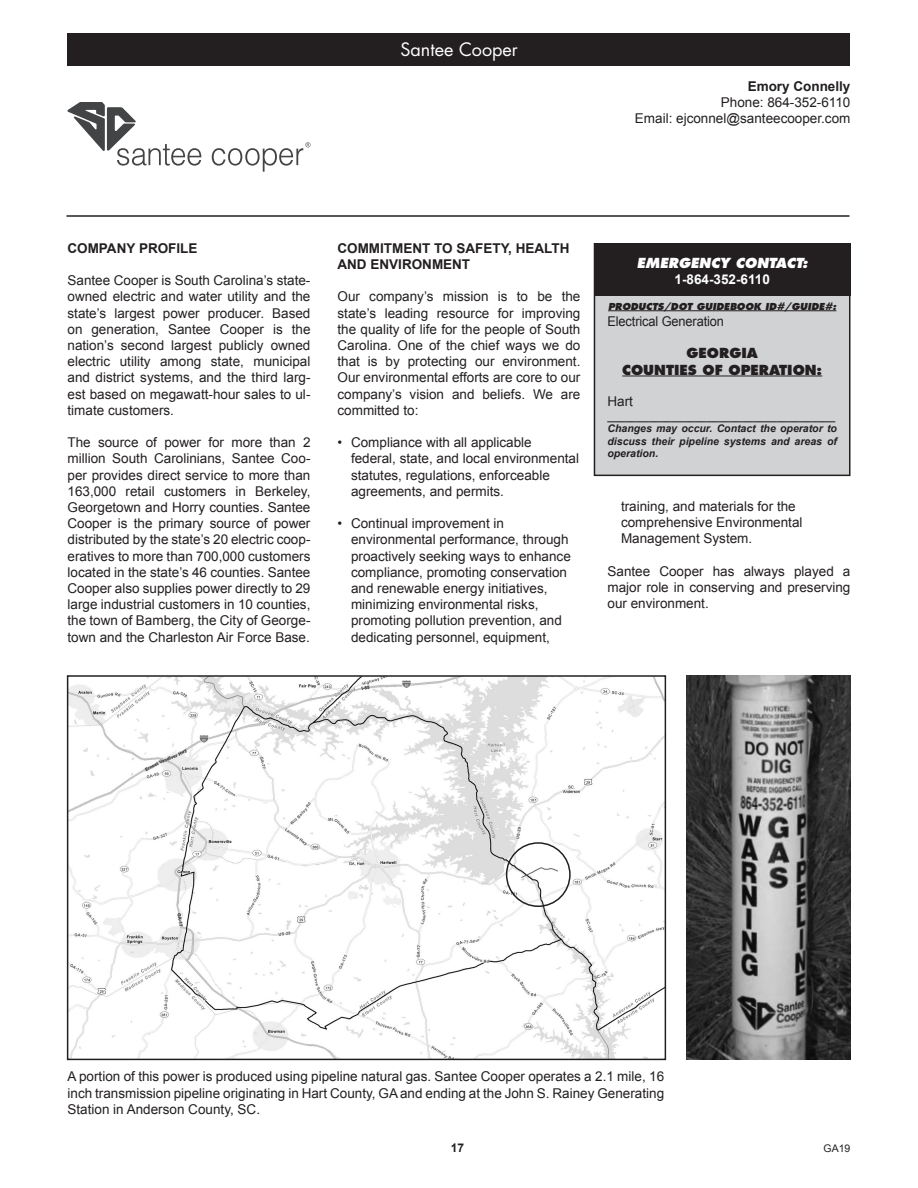
<style>
.page{position:relative;width:918px;height:1188px;background:#fff}
.page>*{position:absolute;margin:0;border:0;box-sizing:border-box;transform-origin:0 0}
.t1{font:18px "Futura";color:#fff}
.t2{font:13.5px/16.2px "Arial";color:#231f20;text-align:justify}
.t3{font:700 13.5px/16.2px "Arial";color:#231f20}
.t4{font:800 13.5px "Futura";color:#231f20}
.t5{font:13.5px "Arial";color:#231f20;scale:.95 1}
.t6{font:italic 800 13.5px "Futura";color:#fff}
.t7{font:700 13.5px "Arial";color:#fff}
.t8{font:700 12px "Arial";color:#231f20}
.t9{font:italic 700 10.5px/12.6px "Arial";color:#231f20;text-align:justify}
.t10{font:10.5px "Arial";color:#231f20}
.t11{font:italic 800 9.3px "Futura";color:#231f20}
</style>
<div class="page">
<div style="left:594px;top:244px;width:256px;height:231px;background:#d1d2d4"></div>
<div style="left:594px;top:243px;width:256px;height:233px;border:2px solid #231f20"></div>
<div style="left:594px;top:244px;width:256px;height:52px;background:#231f20"></div>
<hr style="left:608px;top:311px;width:228px;height:1px;background:#231f20">
<hr style="left:622px;top:376px;width:200px;height:1px;background:#231f20">
<hr style="left:67px;top:215px;width:783px;height:2px;background:#231f20">
<div style="left:68px;top:34px;width:782px;height:32px;background:#231f20"></div>
<img style="left:686px;top:675px;width:164px;height:384px">
<svg style="left:212px;top:142px;width:98px;height:30px"></svg>
<svg style="left:68px;top:102px;width:133px;height:64px"></svg>
<img style="left:70px;top:678px;width:593px;height:379px">
<div style="left:67px;top:675px;width:599px;height:385px;border:2px solid #231f20"></div>
<div style="left:506px;top:842px;width:65px;height:65px;border:2px solid #231f20;border-radius:50%"></div>
<p class="t1" style="left:401px;top:38px;width:119px">Santee Cooper</p>
<p class="t3" style="left:748px;top:78px;width:104px">Emory Connelly</p>
<p class="t2" style="left:721px;top:94px;width:131px">Phone: 864-352-6110</p>
<p class="t2" style="left:635px;top:111px;width:217px">Email: ejconnel@santeecooper.com</p>
<p class="t3" style="left:68px;top:240px;width:132px">COMPANY PROFILE</p>
<p class="t2" style="left:68px;top:273px;width:245px">Santee Cooper is South Carolina’s state&shy;owned electric and water utility and the state’s largest power producer. Based on generation, Santee Cooper is the nation’s second largest publicly owned electric utility among state, municipal and district systems, and the third larg&shy;est based on megawatt-hour sales to ul&shy;timate customers.</p>
<p class="t2" style="left:68px;top:435px;width:245px">The source of power for more than 2 million South Carolinians, Santee Coo&shy;per provides direct service to more than 163,000 retail customers in Berkeley, Georgetown and Horry counties. Santee Cooper is the primary source of power distributed by the state’s 20 electric coop&shy;eratives to more than 700,000 customers located in the state’s 46 counties. Santee Cooper also supplies power directly to 29 large industrial customers in 10 counties, the town of Bamberg, the City of George&shy;town and the Charleston Air Force Base.</p>
<p class="t3" style="left:338px;top:240px;width:233px">COMMITMENT TO SAFETY, HEALTH<br>AND ENVIRONMENT</p>
<p class="t2" style="left:338px;top:289px;width:244px">Our company’s mission is to be the state’s leading resource for improving the quality of life for the people of South Carolina. One of the chief ways we do that is by protecting our environment.<br>Our environmental efforts are core to our company’s vision and beliefs. We are committed to:</p>
<p class="t2" style="left:351px;top:435px;width:230px;text-align:left;text-indent:-14px">• Compliance with all applicable federal, state, and local environmental statutes, regulations, enforceable agreements, and permits.</p>
<p class="t2" style="left:351px;top:516px;width:221px;text-align:left;text-indent:-14px">• Continual improvement in environmental performance, through proactively seeking ways to enhance compliance, promoting conservation and renewable energy initiatives, minimizing environmental risks, promoting pollution prevention, and dedicating personnel, equipment,</p>
<p class="t6" style="left:637px;top:254px;width:172px">EMERGENCY CONTACT:</p>
<p class="t7" style="left:675px;top:271px;width:97px">1-864-352-6110</p>
<p class="t11" style="left:608px;top:300px;width:230px">PRODUCTS/DOT GUIDEBOOK ID#/GUIDE#:</p>
<p class="t5" style="left:608px;top:312px;width:124px">Electrical Generation</p>
<p class="t4" style="left:687px;top:345px;width:73px">GEORGIA</p>
<p class="t4" style="left:622px;top:361px;width:202px">COUNTIES OF OPERATION:</p>
<p class="t2" style="left:608px;top:394px;width:27px">Hart</p>
<p class="t9" style="left:608px;top:410px;width:229px">_______________________________________</p>
<p class="t9" style="left:608px;top:423px;width:231px">Changes may occur. Contact the operator to discuss their pipeline systems and areas of operation.</p>
<p class="t2" style="left:621px;top:498px;width:183px;text-align:left">training, and materials for the comprehensive Environmental<br>Management System.</p>
<p class="t2" style="left:608px;top:563px;width:244px">Santee Cooper has always played a major role in conserving and preserving our environment.</p>
<p class="t2" style="left:68px;top:1069px;width:598px">A portion of this power is produced using pipeline natural gas. Santee Cooper operates a 2.1 mile, 16 inch transmission pipeline originating in Hart County, GA and ending at the John S. Rainey Generating Station in Anderson County, SC.</p>
<p class="t8" style="left:451px;top:1140px;width:15px">17</p>
<p class="t10" style="left:824px;top:1141px;width:28px">GA19</p>
</div>
